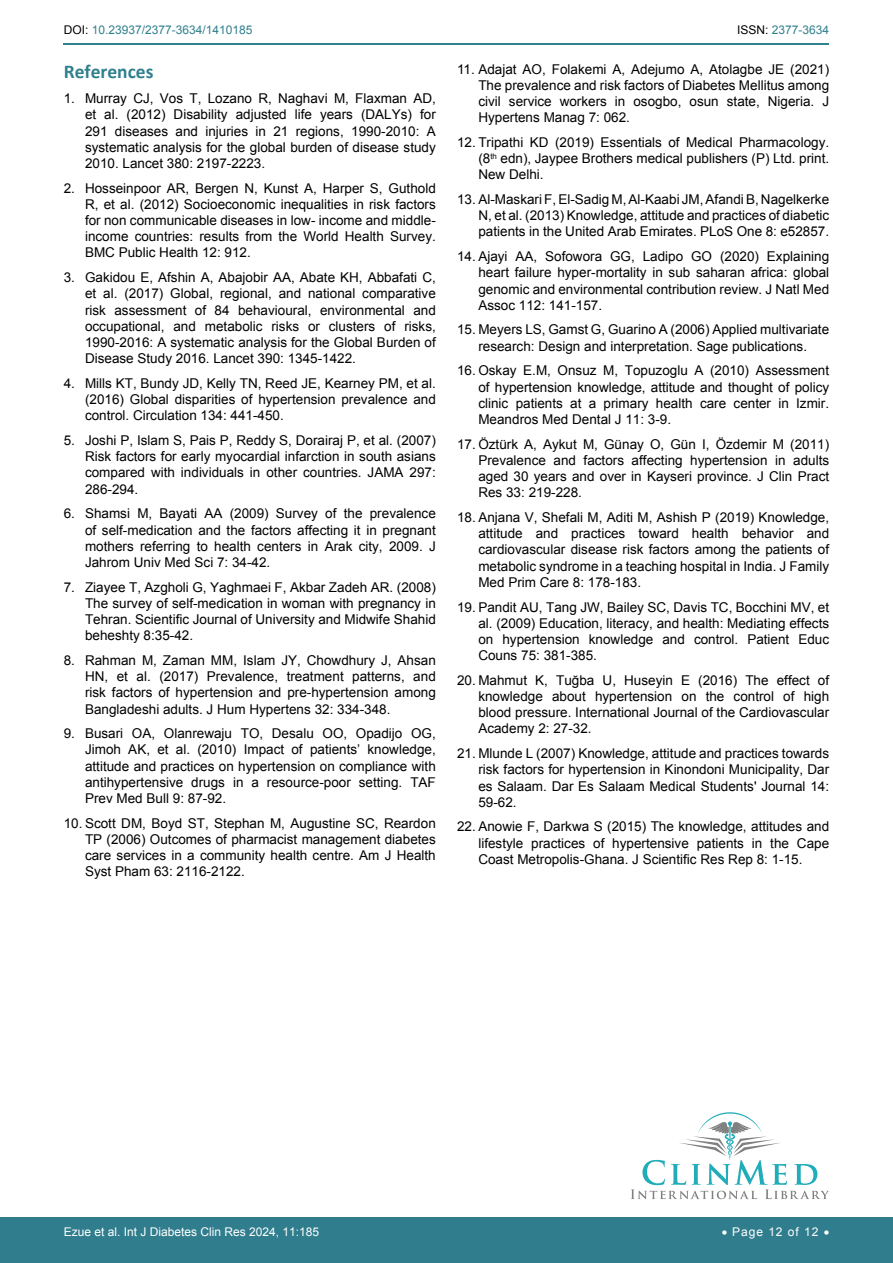
<style>
.page{position:relative;width:893px;height:1263px;background:#fff}
.page>*{position:absolute;margin:0;border:0;box-sizing:border-box;transform-origin:0 0}
.t1{font:700 19.5px "Calibri";color:#30808d}
.t2{font:13.5px/16.2px "Arial";color:#000;text-align:justify}
.t3{font:12px "Arial";color:#30808d}
.t4{font:12px "Arial";color:#fff}
.t5{font:12px "Arial";letter-spacing:.08em;color:#fff}
.s1{color:#000}
</style>
<div class="page">
<hr style="left:64px;top:43px;width:765px;height:2px;background:#30808d">
<div style="left:0;top:1217px;width:893px;height:46px;background:#307d8d"></div>
<svg style="left:631px;top:1112px;width:198px;height:87px"></svg>
<p class="t3" style="left:64px;top:22px;width:190px"><span class="s1">DOI:</span> 10.23937/2377-3634/1410185</p>
<p class="t3" style="left:737px;top:22px;width:94px"><span class="s1">ISSN:</span> 2377-3634</p>
<h1 class="t1" style="left:64px;top:59px;width:91px">References</h1>
<p class="t2" style="left:85px;top:90px;width:352px;text-indent:-21px">1. Murray CJ, Vos T, Lozano R, Naghavi M, Flaxman AD, et al. (2012) Disability adjusted life years (DALYs) for 291 diseases and injuries in 21 regions, 1990-2010: A systematic analysis for the global burden of disease study 2010. Lancet 380: 2197-2223.</p>
<p class="t2" style="left:85px;top:180px;width:352px;text-indent:-21px">2. Hosseinpoor AR, Bergen N, Kunst A, Harper S, Guthold R, et al. (2012) Socioeconomic inequalities in risk factors for non communicable diseases in low- income and middle&shy;income countries: results from the World Health Survey.<br>BMC Public Health 12: 912.</p>
<p class="t2" style="left:85px;top:269px;width:352px;text-indent:-21px">3. Gakidou E, Afshin A, Abajobir AA, Abate KH, Abbafati C, et al. (2017) Global, regional, and national comparative risk assessment of 84 behavioural, environmental and occupational, and metabolic risks or clusters of risks, 1990-2016: A systematic analysis for the Global Burden of Disease Study 2016. Lancet 390: 1345-1422.</p>
<p class="t2" style="left:85px;top:375px;width:352px;text-indent:-21px">4. Mills KT, Bundy JD, Kelly TN, Reed JE, Kearney PM, et al. (2016) Global disparities of hypertension prevalence and control. Circulation 134: 441-450.</p>
<p class="t2" style="left:85px;top:432px;width:352px;text-indent:-21px">5. Joshi P, Islam S, Pais P, Reddy S, Dorairaj P, et al. (2007)<br>Risk factors for early myocardial infarction in south asians compared with individuals in other countries. JAMA 297:<br>286-294.</p>
<p class="t2" style="left:85px;top:506px;width:352px;text-indent:-21px">6. Shamsi M, Bayati AA (2009) Survey of the prevalence of self-medication and the factors affecting it in pregnant mothers referring to health centers in Arak city, 2009. J Jahrom Univ Med Sci 7: 34-42.</p>
<p class="t2" style="left:85px;top:579px;width:352px;text-indent:-21px">7. Ziayee T, Azgholi G, Yaghmaei F, Akbar Zadeh AR. (2008)<br>The survey of self-medication in woman with pregnancy in Tehran. Scientific Journal of University and Midwife Shahid beheshty 8:35-42.</p>
<p class="t2" style="left:85px;top:652px;width:352px;text-indent:-21px">8. Rahman M, Zaman MM, Islam JY, Chowdhury J, Ahsan HN, et al. (2017) Prevalence, treatment patterns, and risk factors of hypertension and pre-hypertension among Bangladeshi adults. J Hum Hypertens 32: 334-348.</p>
<p class="t2" style="left:85px;top:725px;width:352px;text-indent:-21px">9. Busari OA, Olanrewaju TO, Desalu OO, Opadijo OG, Jimoh AK, et al. (2010) Impact of patients’ knowledge, attitude and practices on hypertension on compliance with antihypertensive drugs in a resource-poor setting. TAF Prev Med Bull 9: 87-92.</p>
<p class="t2" style="left:85px;top:815px;width:352px;text-indent:-21px">10. Scott DM, Boyd ST, Stephan M, Augustine SC, Reardon TP (2006) Outcomes of pharmacist management diabetes care services in a community health centre. Am J Health Syst Pham 63: 2116-2122.</p>
<p class="t2" style="left:478px;top:61px;width:352px;text-indent:-21px">11. Adajat AO, Folakemi A, Adejumo A, Atolagbe JE (2021)<br>The prevalence and risk factors of Diabetes Mellitus among civil service workers in osogbo, osun state, Nigeria. J Hypertens Manag 7: 062.</p>
<p class="t2" style="left:478px;top:134px;width:352px;text-indent:-21px">12. Tripathi KD (2019) Essentials of Medical Pharmacology. (8<sup>th</sup> edn), Jaypee Brothers medical publishers (P) Ltd. print.<br>New Delhi.</p>
<p class="t2" style="left:478px;top:191px;width:352px;text-indent:-21px">13. Al-Maskari F, El-Sadig M, Al-Kaabi JM, Afandi B, Nagelkerke N, et al. (2013) Knowledge, attitude and practices of diabetic patients in the United Arab Emirates. PLoS One 8: e52857.</p>
<p class="t2" style="left:478px;top:248px;width:352px;text-indent:-21px">14. Ajayi AA, Sofowora GG, Ladipo GO (2020) Explaining heart failure hyper-mortality in sub saharan africa: global genomic and environmental contribution review. J Natl Med Assoc 112: 141-157.</p>
<p class="t2" style="left:457px;top:322px;width:374px;text-align:center">15. Meyers LS, Gamst G, Guarino A (2006) Applied multivariate research: Design and interpretation. Sage publications.</p>
<p class="t2" style="left:478px;top:363px;width:352px;text-indent:-21px">16. Oskay E.M, Onsuz M, Topuzoglu A (2010) Assessment of hypertension knowledge, attitude and thought of policy clinic patients at a primary health care center in Izmir.<br>Meandros Med Dental J 11: 3-9.</p>
<p class="t2" style="left:478px;top:436px;width:352px;text-indent:-21px">17. Öztürk A, Aykut M, Günay O, Gün I, Özdemir M (2011)<br>Prevalence and factors affecting hypertension in adults aged 30 years and over in Kayseri province. J Clin Pract Res 33: 219-228.</p>
<p class="t2" style="left:478px;top:509px;width:352px;text-indent:-21px">18. Anjana V, Shefali M, Aditi M, Ashish P (2019) Knowledge, attitude and practices toward health behavior and cardiovascular disease risk factors among the patients of metabolic syndrome in a teaching hospital in India. J Family Med Prim Care 8: 178-183.</p>
<p class="t2" style="left:478px;top:599px;width:352px;text-indent:-21px">19. Pandit AU, Tang JW, Bailey SC, Davis TC, Bocchini MV, et al. (2009) Education, literacy, and health: Mediating effects on hypertension knowledge and control. Patient Educ Couns 75: 381-385.</p>
<p class="t2" style="left:478px;top:672px;width:352px;text-indent:-21px">20. Mahmut K, Tuğba U, Huseyin E (2016) The effect of knowledge about hypertension on the control of high blood pressure. International Journal of the Cardiovascular Academy 2: 27-32.</p>
<p class="t2" style="left:478px;top:745px;width:352px;text-indent:-21px">21. Mlunde L (2007) Knowledge, attitude and practices towards risk factors for hypertension in Kinondoni Municipality, Dar es Salaam. Dar Es Salaam Medical Students' Journal 14:<br>59-62.</p>
<p class="t2" style="left:478px;top:819px;width:352px;text-indent:-21px">22. Anowie F, Darkwa S (2015) The knowledge, attitudes and lifestyle practices of hypertensive patients in the Cape Coast Metropolis-Ghana. J Scientific Res Rep 8: 1-15.</p>
<p class="t4" style="left:64px;top:1223px;width:257px">Ezue et al. Int J Diabetes Clin Res 2024, 11:185</p>
<p class="t5" style="left:722px;top:1223px;width:109px">• Page 12 of 12 •</p>
</div>
